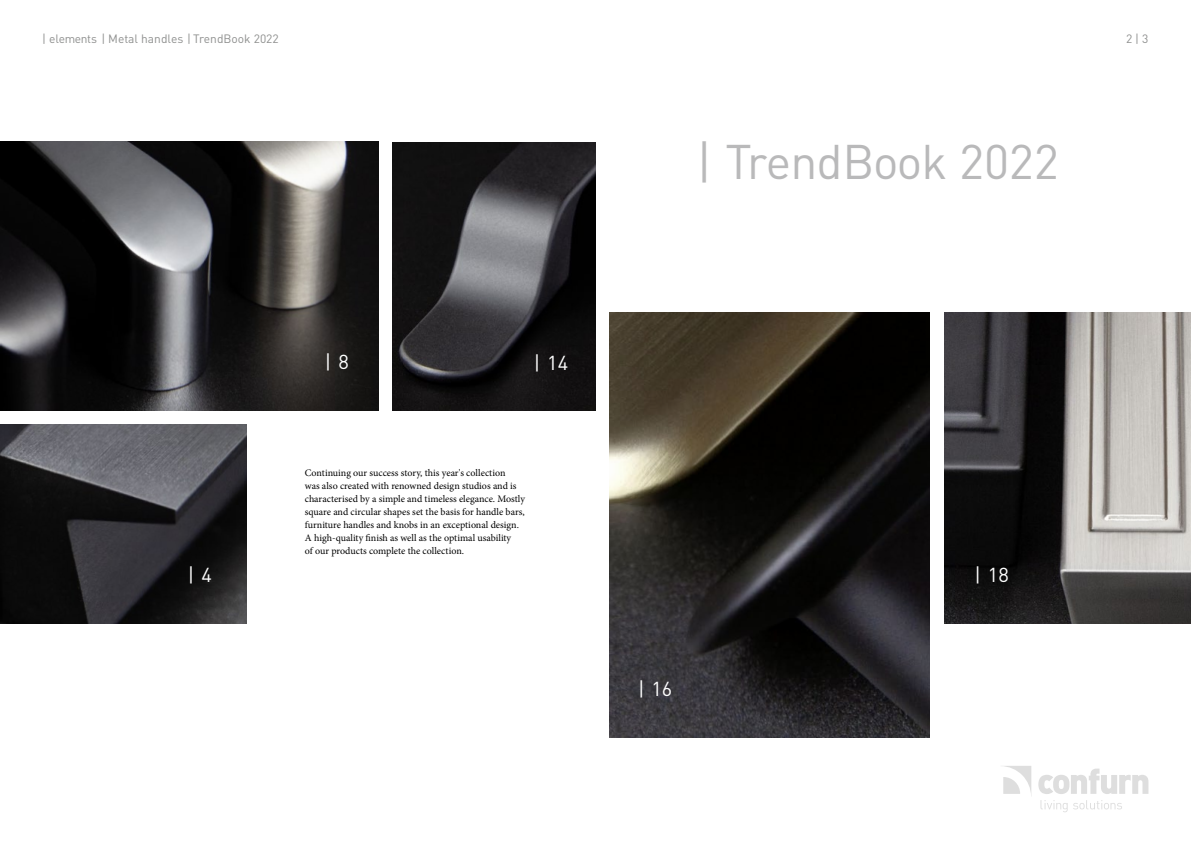
<style>
.page{position:relative;width:1191px;height:842px;background:#fff}
.page>*{position:absolute;margin:0;border:0;box-sizing:border-box;transform-origin:0 0}
.t1{font:48px "DIN Pro";letter-spacing:-.015em;color:#b9b9ba}
.t2{font:20px "DIN Pro";color:#fff}
.t3{font:12px "DIN Pro";color:#8f908f}
.t4{font:10px/13px "Minion Pro";color:#000}
</style>
<div class="page">
<svg style="left:1003px;top:766px;width:28px;height:28px"></svg>
<svg style="left:1038px;top:769px;width:110px;height:25px"></svg>
<svg style="left:1040px;top:800px;width:27px;height:12px"></svg>
<svg style="left:1073px;top:800px;width:49px;height:9px"></svg>
<img style="left:0;top:142px;width:378px;height:269px">
<img style="left:944px;top:312px;width:247px;height:312px">
<img style="left:609px;top:312px;width:321px;height:425px">
<img style="left:0;top:425px;width:247px;height:199px">
<img style="left:392px;top:143px;width:203px;height:268px">
<p class="t3" style="left:42px;top:29px;width:238px">| elements | Metal handles | TrendBook 2022</p>
<h2 class="t2" style="left:188px;top:560px;width:25px">| 4</h2>
<h2 class="t2" style="left:325px;top:347px;width:25px">| 8</h2>
<h2 class="t2" style="left:533px;top:347px;width:36px">| 14</h2>
<p class="t4" style="left:305px;top:466px;width:222px">Continuing our success story, this year's collection<br>was also created with renowned design studios and is characterised by a simple and timeless elegance. Mostly square and circular shapes set the basis for handle bars, furniture handles and knobs in an exceptional design.<br>A high-quality finish as well as the optimal usability<br>of our products complete the collection.</p>
<h1 class="t1" style="left:696px;top:125px;width:364px">| TrendBook 2022</h1>
<p class="t3" style="left:1126px;top:29px;width:24px">2 | 3</p>
<h2 class="t2" style="left:638px;top:673px;width:36px">| 16</h2>
<h2 class="t2" style="left:974px;top:560px;width:36px">| 18</h2>
</div>
